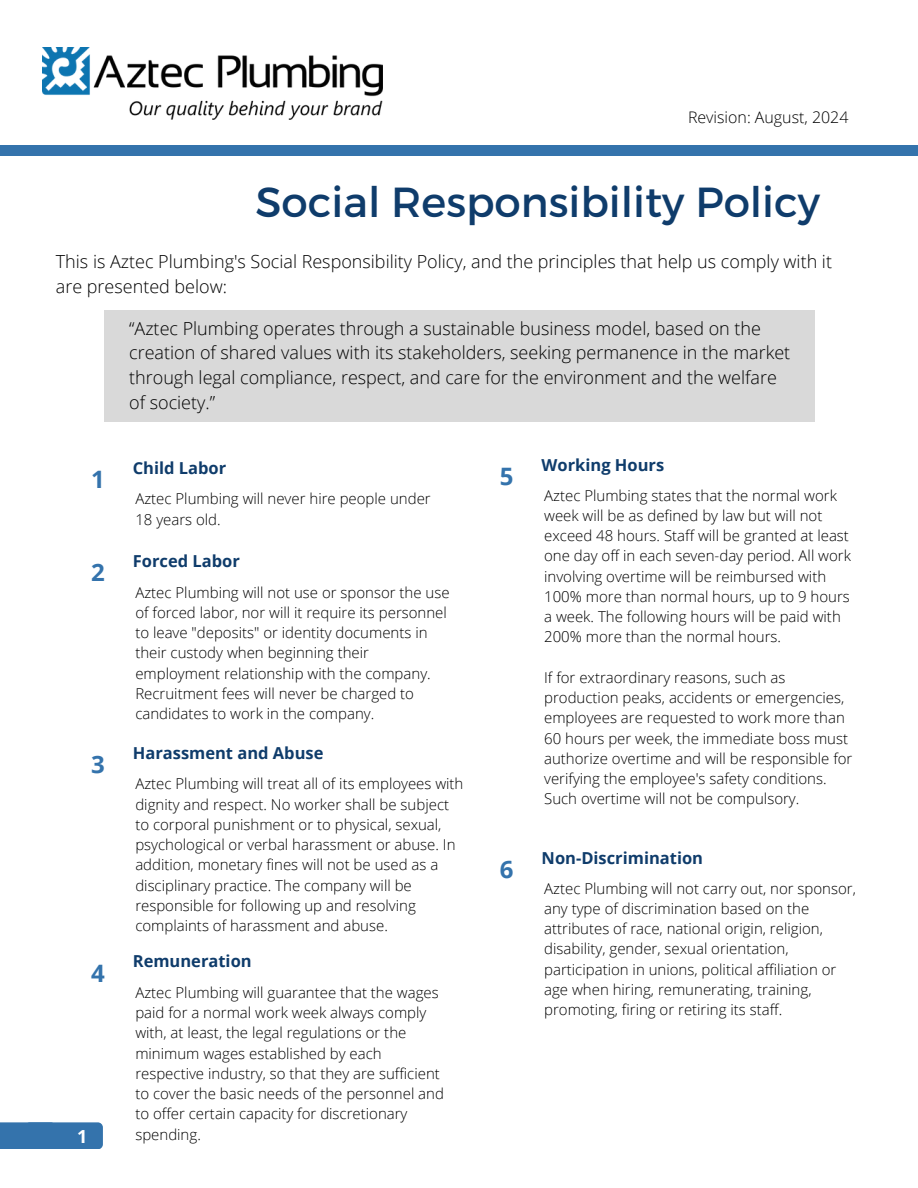
<style>
.page{position:relative;width:918px;height:1188px;background:#fff}
.page>*{position:absolute;margin:0;border:0;box-sizing:border-box;transform-origin:0 0}
.t1{font:42px "Montserrat";color:#0f3c6b}
.t2{font:700 24px "Open Sans";color:#3473ac}
.t3{font:300 18px/24.8px "Open Sans";color:#000}
.t4{font:700 18px "Open Sans";color:#fff}
.t5{font:700 16.5px "Open Sans";color:#0f3c6b}
.t6{font:300 15.9px "Open Sans";color:#000}
.t7{font:300 15px/20.2px "Open Sans";color:#000}
</style>
<div class="page">
<div style="left:0;top:145px;width:918px;height:10px;background:#3473ac"></div>
<div style="left:105px;top:310px;width:710px;height:112px;background:#d9d9d9"></div>
<div style="left:25px;top:1122px;width:78px;height:27px;background:#3473ac;border-radius:5px"></div>
<svg style="left:0;top:1122px;width:56px;height:27px"></svg>
<img style="left:43px;top:47px;width:340px;height:72px">
<h2 class="t6" style="left:688px;top:106px;width:162px">Revision: August, 2024</h2>
<p class="t1" style="left:255px;top:175px;width:566px">Social Responsibility Policy</p>
<p class="t3" style="left:56px;top:249px;width:778px">This is Aztec Plumbing's Social Responsibility Policy, and the principles that help us comply with it are presented below:</p>
<h1 class="t3" style="left:129px;top:315px;width:663px">“Aztec Plumbing operates through a sustainable business model, based on the creation of shared values with its stakeholders, seeking permanence in the market through legal compliance, respect, and care for the environment and the welfare of society.”</h1>
<h3 class="t2" style="left:91px;top:462px;width:15px">1</h3>
<p class="t2" style="left:91px;top:556px;width:15px">2</p>
<h2 class="t2" style="left:91px;top:747px;width:15px">3</h2>
<p class="t2" style="left:91px;top:956px;width:15px">4</p>
<h3 class="t4" style="left:77px;top:1123px;width:12px">1</h3>
<p class="t5" style="left:133px;top:456px;width:95px">Child Labor</p>
<p class="t7" style="left:135px;top:488px;width:297px">Aztec Plumbing will never hire people under<br>18 years old.</p>
<p class="t5" style="left:133px;top:550px;width:109px">Forced Labor</p>
<p class="t7" style="left:135px;top:582px;width:316px">Aztec Plumbing will not use or sponsor the use of forced labor, nor will it require its personnel to leave "deposits" or identity documents in their custody when beginning their employment relationship with the company.<br>Recruitment fees will never be charged to candidates to work in the company.</p>
<p class="t5" style="left:133px;top:741px;width:192px">Harassment and Abuse</p>
<h2 class="t7" style="left:135px;top:773px;width:330px">Aztec Plumbing will treat all of its employees with dignity and respect. No worker shall be subject to corporal punishment or to physical, sexual, psychological or verbal harassment or abuse. In addition, monetary fines will not be used as a disciplinary practice. The company will be responsible for following up and resolving complaints of harassment and abuse.</h2>
<h2 class="t5" style="left:133px;top:950px;width:120px">Remuneration</h2>
<p class="t7" style="left:135px;top:982px;width:310px">Aztec Plumbing will guarantee that the wages paid for a normal work week always comply with, at least, the legal regulations or the minimum wages established by each respective industry, so that they are sufficient to cover the basic needs of the personnel and to offer certain capacity for discretionary spending.</p>
<h2 class="t2" style="left:500px;top:460px;width:15px">5</h2>
<h2 class="t2" style="left:500px;top:853px;width:15px">6</h2>
<p class="t5" style="left:542px;top:453px;width:124px">Working Hours</p>
<p class="t7" style="left:544px;top:485px;width:308px">Aztec Plumbing states that the normal work week will be as defined by law but will not exceed 48 hours. Staff will be granted at least one day off in each seven-day period. All work involving overtime will be reimbursed with 100% more than normal hours, up to 9 hours a week. The following hours will be paid with 200% more than the normal hours.</p>
<p class="t7" style="left:544px;top:667px;width:310px">If for extraordinary reasons, such as production peaks, accidents or emergencies, employees are requested to work more than 60 hours per week, the immediate boss must authorize overtime and will be responsible for verifying the employee's safety conditions.<br>Such overtime will not be compulsory.</p>
<p class="t5" style="left:542px;top:847px;width:163px">Non-Discrimination</p>
<p class="t7" style="left:544px;top:878px;width:313px">Aztec Plumbing will not carry out, nor sponsor, any type of discrimination based on the attributes of race, national origin, religion, disability, gender, sexual orientation, participation in unions, political affiliation or age when hiring, remunerating, training, promoting, firing or retiring its staff.</p>
</div>
